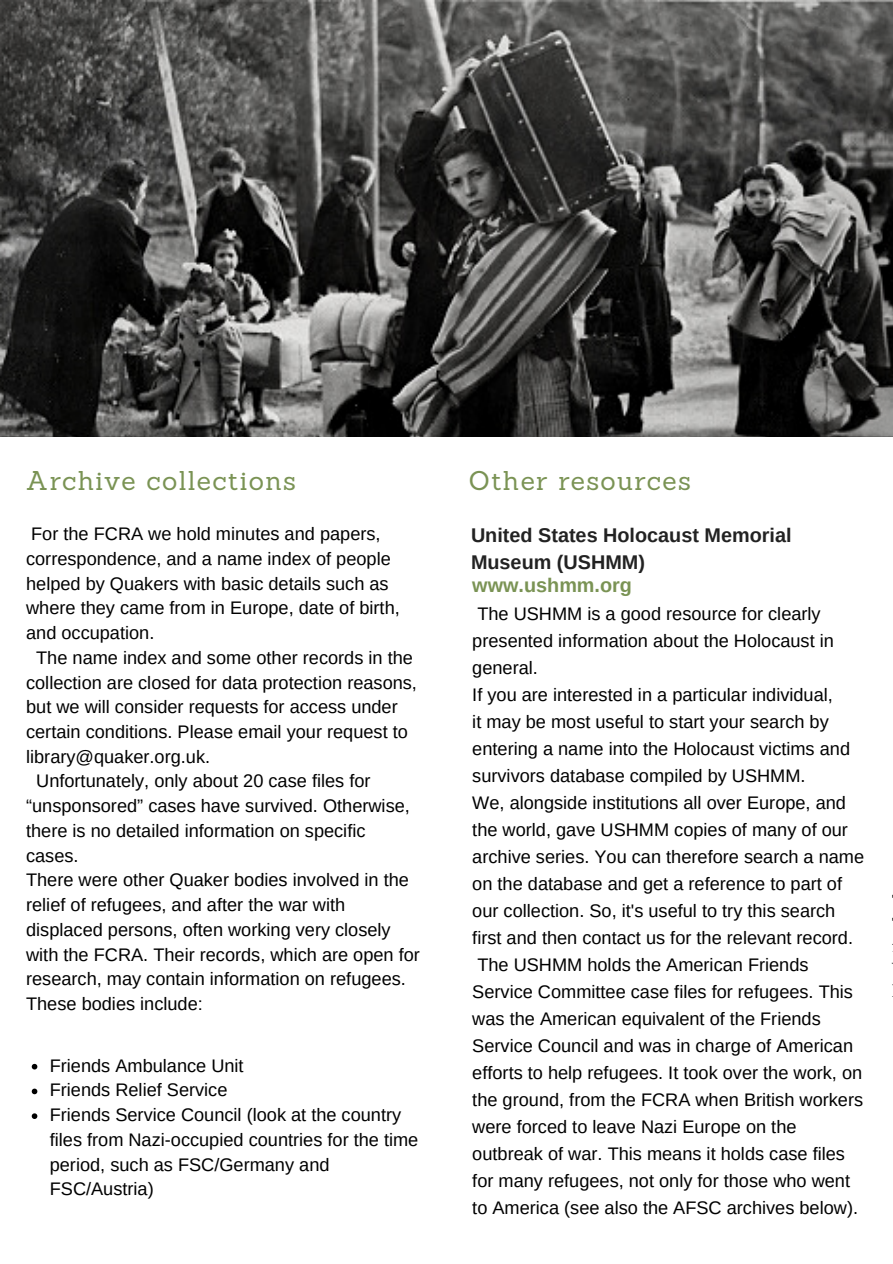
<style>
.page{position:relative;width:893px;height:1264px;background:#fff}
.page>*{position:absolute;margin:0;border:0;box-sizing:border-box;transform-origin:0 0}
.t1{font:26.4px "Sanchez";letter-spacing:.05em;color:#7a9354}
.t2{font:700 19.8px/27px "Arimo";color:#222}
.t3{font:700 19.8px "Arimo";color:#7a9354}
.t4{font:18.15px/27px "Arimo";color:#000}
</style>
<div class="page">
<svg style="left:32px;top:1063px;width:5px;height:6px"></svg>
<svg style="left:32px;top:1088px;width:5px;height:6px"></svg>
<svg style="left:32px;top:1113px;width:5px;height:5px"></svg>
<svg style="left:0;top:1px;width:892px;height:435px"></svg>
<h1 class="t1" style="left:26px;top:463px;width:271px">Archive collections</h1>
<p class="t4" style="left:31px;top:520px;width:351px">For the FCRA we hold minutes and papers,</p>
<p class="t4" style="left:26px;top:545px;width:366px">correspondence, and a name index of people</p>
<p class="t4" style="left:26px;top:569px;width:364px">helped by Quakers with basic details such as</p>
<p class="t4" style="left:26px;top:594px;width:375px">where they came from in Europe, date of birth,</p>
<p class="t4" style="left:26px;top:619px;width:130px">and occupation.</p>
<p class="t4" style="left:36px;top:644px;width:378px">The name index and some other records in the</p>
<p class="t4" style="left:26px;top:668px;width:392px">collection are closed for data protection reasons,</p>
<p class="t4" style="left:26px;top:693px;width:373px">but we will consider requests for access under</p>
<p class="t4" style="left:26px;top:718px;width:383px">certain conditions. Please email your request to</p>
<p class="t4" style="left:26px;top:743px;width:185px">library@quaker.org.uk.</p>
<p class="t4" style="left:36px;top:767px;width:336px">Unfortunately, only about 20 case files for</p>
<p class="t4" style="left:26px;top:792px;width:385px">“unsponsored” cases have survived. Otherwise,</p>
<p class="t4" style="left:26px;top:817px;width:341px">there is no detailed information on specific</p>
<p class="t4" style="left:26px;top:841px;width:54px">cases.</p>
<p class="t4" style="left:26px;top:866px;width:384px">There were other Quaker bodies involved in the</p>
<p class="t4" style="left:26px;top:891px;width:320px">relief of refugees, and after the war with</p>
<p class="t4" style="left:26px;top:916px;width:366px">displaced persons, often working very closely</p>
<p class="t4" style="left:26px;top:940px;width:395px">with the FCRA. Their records, which are open for</p>
<p class="t4" style="left:26px;top:965px;width:381px">research, may contain information on refugees.</p>
<p class="t4" style="left:26px;top:990px;width:178px">These bodies include:</p>
<p class="t4" style="left:50px;top:1053px;width:370px;line-height:24.8px">Friends Ambulance Unit<br>Friends Relief Service<br>Friends Service Council (look at the country files from Nazi-occupied countries for the time period, such as FSC/Germany and<br>FSC/Austria)</p>
<h1 class="t1" style="left:468px;top:463px;width:224px">Other resources</h1>
<p class="t2" style="left:471px;top:522px;width:322px">United States Holocaust Memorial<br>Museum (USHMM)</p>
<p class="t3" style="left:472px;top:574px;width:161px">www.ushmm.org</p>
<p class="t4" style="left:472px;top:600px;width:393px">The USHMM is a good resource for clearly presented information about the Holocaust in general.<br>If you are interested in a particular individual,<br>it may be most useful to start your search by entering a name into the Holocaust victims and survivors database compiled by USHMM.<br>We, alongside institutions all over Europe, and the world, gave USHMM copies of many of our archive series. You can therefore search a name on the database and get a reference to part of our collection. So, it's useful to try this search first and then contact us for the relevant record.<br>The USHMM holds the American Friends Service Committee case files for refugees. This was the American equivalent of the Friends Service Council and was in charge of American efforts to help refugees. It took over the work, on the ground, from the FCRA when British workers were forced to leave Nazi Europe on the outbreak of war. This means it holds case files for many refugees, not only for those who went to America (see also the AFSC archives below).</p>
</div>
